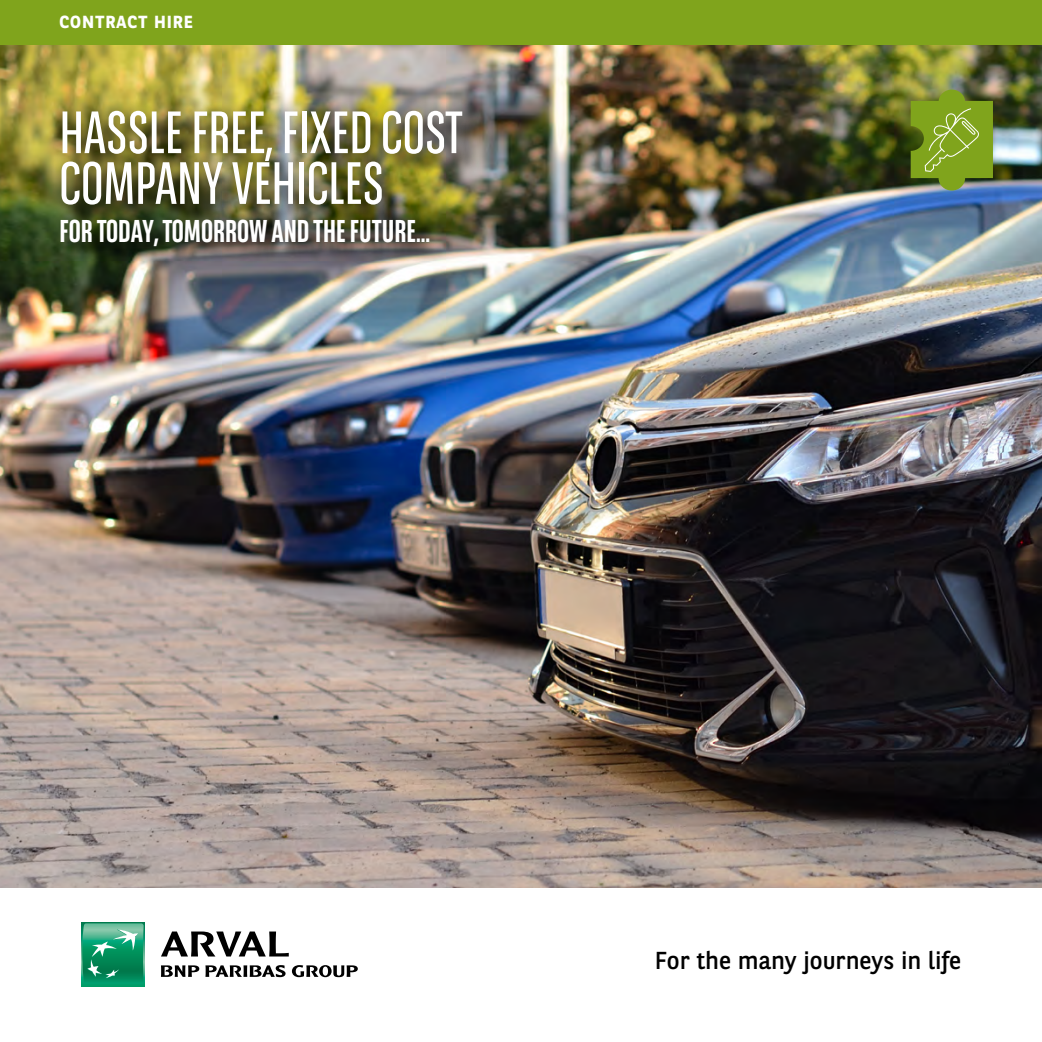
<style>
.page{position:relative;width:1042px;height:1042px;background:#fff}
.page>*{position:absolute;margin:0;border:0;box-sizing:border-box;transform-origin:0 0}
.t1{font:59.5px/50.8px "BNPP Sans Condensed";color:#fff}
.t2{font:700 31.5px "BNPP Sans Condensed";color:#fff}
.t3{font:24.5px "BNPP Sans";color:#000}
.t4{font:700 17.5px "BNPP Sans";letter-spacing:.05em;color:#fff}
</style>
<div class="page">
<img style="left:0;top:40px;width:1042px;height:848px">
<div style="left:81px;top:922px;width:64px;height:64px;background:#009e6d"></div>
<svg style="left:82px;top:923px;width:62px;height:58px"></svg>
<svg style="left:161px;top:965px;width:38px;height:12px"></svg>
<svg style="left:205px;top:965px;width:80px;height:12px"></svg>
<svg style="left:292px;top:965px;width:66px;height:12px"></svg>
<svg style="left:161px;top:931px;width:128px;height:25px"></svg>
<div style="left:64px;top:113px;width:420px;height:154px;background:#000;opacity:.75"></div>
<div style="left:50px;top:99px;width:423px;height:157px;background:#000;opacity:.45"></div>
<div style="left:0;top:0;width:1041px;height:45px;background:#80a41c"></div>
<svg style="left:910px;top:90px;width:83px;height:100px;background:#7f9c2f"></svg>
<p class="t4" style="left:59px;top:10px;width:135px">CONTRACT HIRE</p>
<p class="t1" style="left:59px;top:106px;width:405px">HASSLE FREE, FIXED COST<br>COMPANY VEHICLES</p>
<p class="t2" style="left:59px;top:212px;width:372px">FOR TODAY, TOMORROW AND THE FUTURE...</p>
<p class="t3" style="left:655px;top:943px;width:308px">For the many journeys in life</p>
</div>
